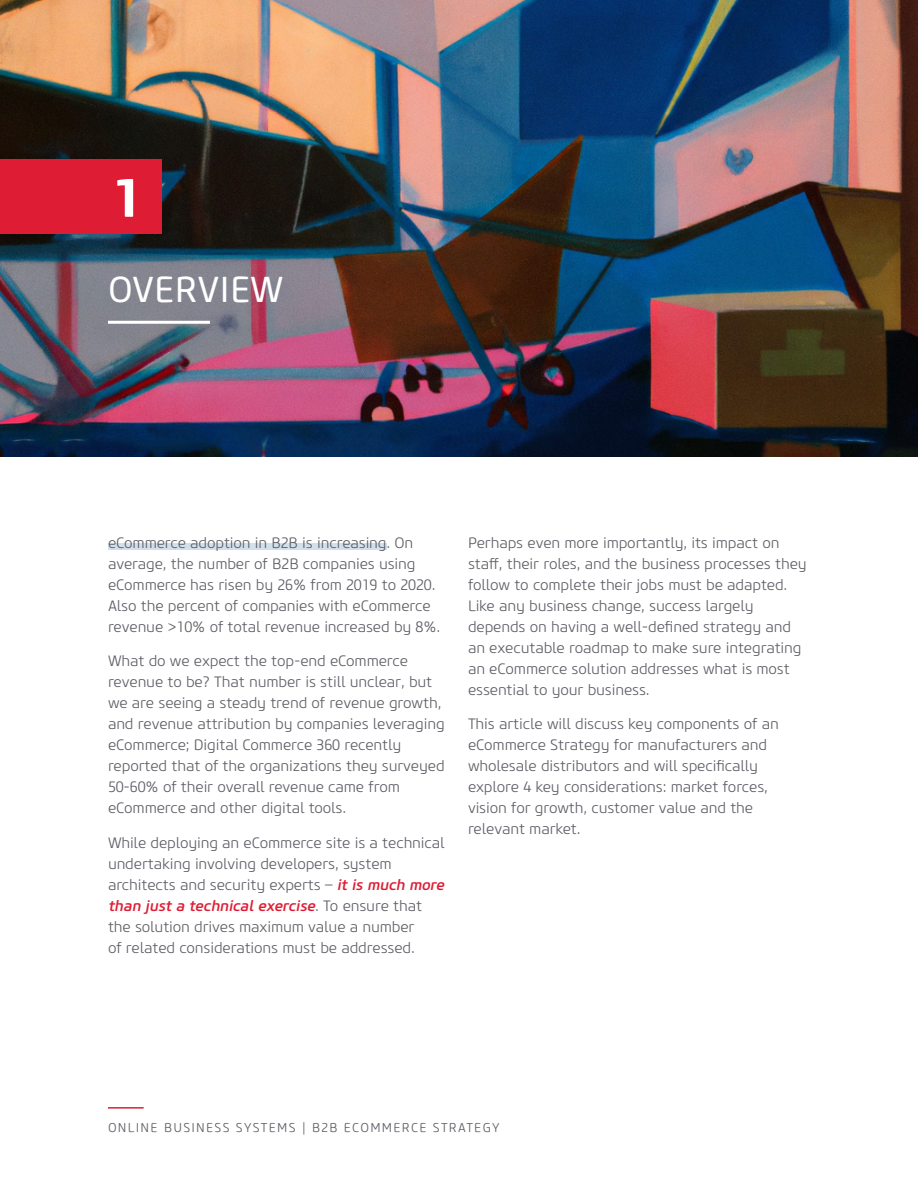
<style>
.page{position:relative;width:918px;height:1188px;background:#fff}
.page>*{position:absolute;margin:0;border:0;box-sizing:border-box;transform-origin:0 0}
.t1{font:700 54px "Core Sans M65";color:#fff}
.t2{font:36px "Core Sans M45";color:#fff}
.t3{font:300 15px/21px "Core Sans M35";letter-spacing:-.01em;color:#5d5c64}
.t4{font:300 12.75px "Core Sans M35";letter-spacing:.1em;color:#5d5c64}
.s1{font-family:"Core Sans M55";font-weight:500;font-style:italic;color:#de1d35}
</style>
<div class="page">
<div style="left:108px;top:543px;width:279px;height:7px;background:#d1e0ea"></div>
<img style="left:0;top:0;width:918px;height:457px">
<hr style="left:108px;top:1107px;width:36px;height:2px;background:#de1d35">
<hr style="left:108px;top:321px;width:102px;height:3px;background:#fff">
<div style="left:1px;top:159px;width:161px;height:75px;background:#de1d35"></div>
<p class="t1" style="left:112px;top:163px;width:32px">1</p>
<p class="t2" style="left:108px;top:267px;width:177px">OVERVIEW</p>
<p class="t3" style="left:108px;top:532px;width:334px">eCommerce adoption in B2B is increasing. On average, the number of B2B companies using eCommerce has risen by 26% from 2019 to 2020.<br>Also the percent of companies with eCommerce revenue &gt;10% of total revenue increased by 8%.</p>
<p class="t3" style="left:108px;top:651px;width:338px">What do we expect the top-end eCommerce revenue to be? That number is still unclear, but we are seeing a steady trend of revenue growth, and revenue attribution by companies leveraging eCommerce; Digital Commerce 360 recently reported that of the organizations they surveyed 50-60% of their overall revenue came from eCommerce and other digital tools.</p>
<p class="t3" style="left:108px;top:832px;width:341px">While deploying an eCommerce site is a technical undertaking involving developers, system architects and security experts – <span class="s1">itis much more than justa technicalexercise</span>. To e n s u r e t h a t the solution drives maximum value a number<br>of related considerations must be addressed.</p>
<p class="t3" style="left:468px;top:532px;width:340px">Perhaps even more importantly, its impact on staff, their roles, and the business processes they follow to complete their jobs must be adapted.<br>Like any business change, success largely depends on having a well-defined strategy and an executable roadmap to make sure integrating an eCommerce solution addresses what is most essential to your business.</p>
<p class="t3" style="left:468px;top:714px;width:312px">This article will discuss key components of an eCommerce Strategy for manufacturers and wholesale distributors and will specifically explore 4 key considerations: market forces, vision for growth, customer value and the relevant market.</p>
<p class="t4" style="left:108px;top:1119px;width:393px">ONLINE BUSINESS SYSTEMS | B2B ECOMMERCE STRATEGY</p>
</div>
